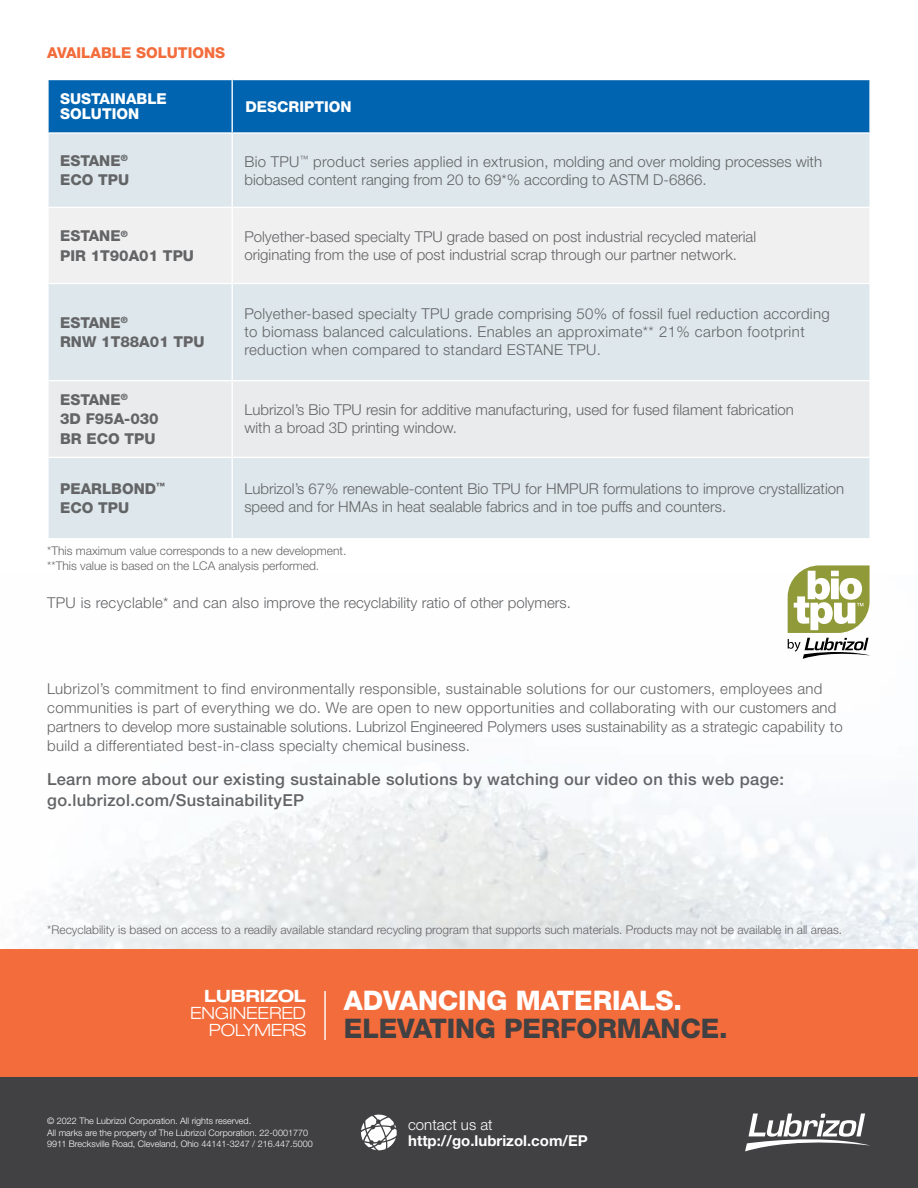
<style>
.page{position:relative;width:918px;height:1188px;background:#fff}
.page>*{position:absolute;margin:0;border:0;box-sizing:border-box;transform-origin:0 0}
.t1{font:800 27px "Helvetica Neue LT Pro";letter-spacing:-.005em;color:#414042}
.t2{font:800 27px "Helvetica Neue LT Pro";letter-spacing:-.005em;color:#fff}
.t3{font:300 expanded 16.95px/17px "Helvetica Neue LT Pro";letter-spacing:-.01em;color:#fff;text-align:right}
.t4{font:700 expanded 16.95px "Helvetica Neue LT Pro";letter-spacing:-.01em;color:#fff}
.t5{font:500 16.5px/21px "Helvetica Neue LT Pro";letter-spacing:.02em;color:#636466}
.t6{font:300 15px/18px "Helvetica Neue LT Pro";color:#636466}
.t7{font:300 15px/18.8px "Helvetica Neue LT Pro";letter-spacing:.02em;color:#636466}
.t8{font:800 15px/19.5px "Helvetica Neue LT Pro";color:#636466}
.t9{font:800 15px/15px "Helvetica Neue LT Pro";color:#fff}
.t10{font:700 15px "Helvetica Neue LT Pro";color:#fff}
.t11{font:800 15px "Helvetica Neue LT Pro";color:#f36c3b}
.t12{font:300 15px "Helvetica Neue LT Pro";color:#fff}
.t13{font:300 12px/15.3px "Helvetica Neue LT Pro";color:#636466}
.t14{font:300 9px/12px "Helvetica Neue LT Pro";color:#fff}
</style>
<div class="page">
<div style="left:49px;top:80px;width:820px;height:52px;background:#0064b1"></div>
<div style="left:49px;top:134px;width:820px;height:404px;background:#dee7ec"></div>
<div style="left:49px;top:208px;width:820px;height:75px;background:#f0f0f1"></div>
<div style="left:49px;top:381px;width:820px;height:76px;background:#eaebec"></div>
<hr style="left:232px;top:80px;width:1px;height:52px;background:#fff">
<hr style="left:232px;top:134px;width:1px;height:73px;background:#fff">
<hr style="left:232px;top:208px;width:1px;height:75px;background:#fff">
<hr style="left:232px;top:284px;width:1px;height:96px;background:#fff">
<hr style="left:232px;top:381px;width:1px;height:76px;background:#fff">
<hr style="left:232px;top:458px;width:1px;height:80px;background:#fff">
<hr style="left:47px;top:207px;width:185px;height:1px;background:#fff">
<hr style="left:232px;top:207px;width:639px;height:1px;background:#fff">
<hr style="left:47px;top:283px;width:185px;height:1px;background:#fff">
<hr style="left:232px;top:283px;width:639px;height:1px;background:#fff">
<hr style="left:47px;top:380px;width:185px;height:1px;background:#fff">
<hr style="left:232px;top:380px;width:639px;height:1px;background:#fff">
<hr style="left:47px;top:457px;width:185px;height:1px;background:#fff">
<hr style="left:232px;top:457px;width:639px;height:1px;background:#fff">
<svg style="left:788px;top:565px;width:83px;height:94px"></svg>
<div style="left:0;top:1077px;width:918px;height:111px;background:#414042"></div>
<svg style="left:745px;top:1114px;width:125px;height:37px"></svg>
<svg style="left:361px;top:1115px;width:36px;height:35px"></svg>
<div style="left:0;top:949px;width:918px;height:128px;background:#f36c3b"></div>
<hr style="left:324px;top:991px;width:2px;height:49px;background:#fff">
<p class="t11" style="left:47px;top:44px;width:179px">AVAILABLE SOLUTIONS</p>
<p class="t9" style="left:60px;top:91px;width:108px">SUSTAINABLE<br>SOLUTION</p>
<p class="t9" style="left:246px;top:99px;width:108px">DESCRIPTION</p>
<p class="t8" style="left:60px;top:151px;width:71px">ESTANE<sup>®<br></sup>ECO TPU</p>
<p class="t6" style="left:244px;top:152px;width:579px">Bio TPU<sup>™</sup> product series applied in extrusion, molding and over molding processes with biobased content ranging from 20 to 69*% according to ASTM D-6866.</p>
<p class="t8" style="left:60px;top:226px;width:135px">ESTANE<sup>®<br></sup>PIR 1T90A01 TPU</p>
<p class="t6" style="left:244px;top:227px;width:513px">Polyether-based specialty TPU grade based on post industrial recycled material originating from the use of post industrial scrap through our partner network.</p>
<p class="t8" style="left:60px;top:313px;width:146px">ESTANE<sup>®<br></sup>RNW 1T88A01 TPU</p>
<p class="t7" style="left:244px;top:305px;width:587px;line-height:18px">Polyether-based specialty TPU grade comprising 50% of fossil fuel reduction according to biomass balanced calculations. Enables an approximate** 21% carbon footprint reduction when compared to standard ESTANE TPU.</p>
<p class="t8" style="left:60px;top:390px;width:100px">ESTANE<sup>®<br></sup>3D F95A-030<br>BR ECO TPU</p>
<p class="t6" style="left:244px;top:401px;width:551px">Lubrizol’s Bio TPU resin for additive manufacturing, used for fused filament fabrication with a broad 3D printing window.</p>
<p class="t8" style="left:60px;top:479px;width:106px">PEARLBOND<sup>™<br></sup>ECO TPU</p>
<p class="t6" style="left:244px;top:480px;width:601px">Lubrizol’s 67% renewable-content Bio TPU for HMPUR formulations to improve crystallization speed and for HMAs in heat sealable fabrics and in toe puffs and counters.</p>
<p class="t13" style="left:47px;top:543px;width:301px">*This maximum value corresponds to a new development. **This value is based on the LCA analysis performed.</p>
<p class="t6" style="left:47px;top:594px;width:525px">TPU is recyclable* and can also improve the recyclability ratio of other polymers.</p>
<p class="t7" style="left:47px;top:679px;width:797px">Lubrizol’s commitment to find environmentally responsible, sustainable solutions for our customers, employees and communities is part of everything we do. We are open to new opportunities and collaborating with our customers and partners to develop more sustainable solutions. Lubrizol Engineered Polymers uses sustainability as a strategic capability to build a differentiated best-in-class specialty chemical business.</p>
<p class="t5" style="left:47px;top:769px;width:738px">Learn more about our existing sustainable solutions by watching our video on this web page: go.lubrizol.com/SustainabilityEP</p>
<p class="t13" style="left:47px;top:922px;width:796px">*Recyclability is based on access to a readily available standard recycling program that supports such materials. Products may not be available in all areas.</p>
<p class="t4" style="left:204px;top:986px;width:104px">LUBRIZOL</p>
<p class="t3" style="left:190px;top:1004px;width:117px">ENGINEERED<br>POLYMERS</p>
<h1 class="t2" style="left:344px;top:984px;width:340px">ADVANCING MATERIALS.</h1>
<h1 class="t1" style="left:344px;top:1012px;width:385px">ELEVATING PERFORMANCE.</h1>
<p class="t14" style="left:47px;top:1115px;width:262px">© 2022 The Lubrizol Corporation. All rights reserved.<br>All marks are the property of The Lubrizol Corporation. 22-0001770</p>
<p class="t14" style="left:47px;top:1138px;width:267px">9911 Brecksville Road, Cleveland, Ohio 44141-3247 / 216.447.5000</p>
<p class="t12" style="left:408px;top:1115px;width:86px">contact us at</p>
<p class="t10" style="left:408px;top:1131px;width:181px">http://go.lubrizol.com/EP</p>
</div>
